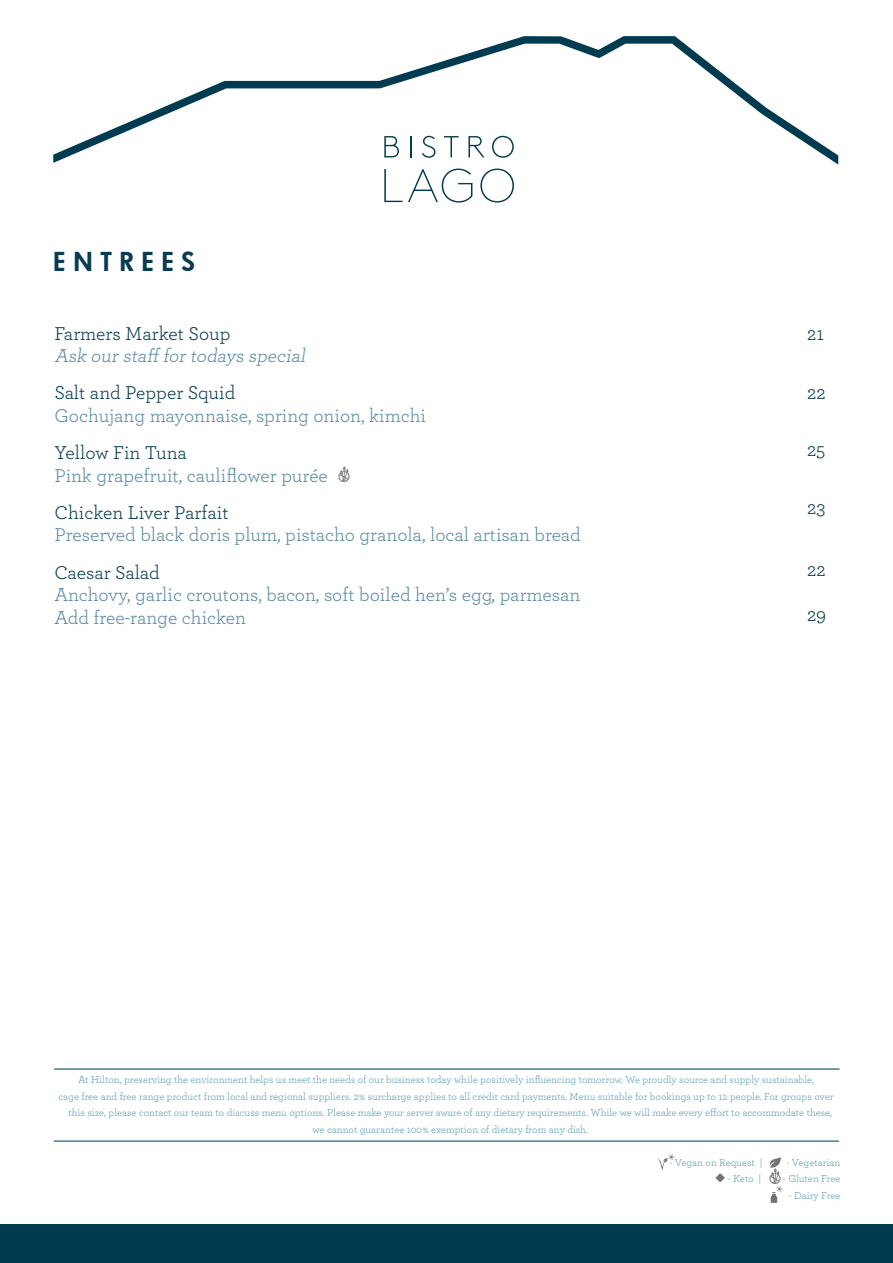
<style>
.page{position:relative;width:893px;height:1263px;background:#fff}
.page>*{position:absolute;margin:0;border:0;box-sizing:border-box;transform-origin:0 0}
.t1{font:800 25.5px "Futura";letter-spacing:.3em;color:#093c50}
.t2{font:19.5px/22.5px "Archer";color:#5b8aa6}
.t3{font:italic 19.5px/22.5px "Archer";color:#5b8aa6}
.t4{font:19.5px "Archer";letter-spacing:-.005em;color:#093c50}
.t5{font:18px "Minion Pro";color:#7f7e7e}
.t6{font:10.5px "Archer";color:#5a9db7}
.s1{font-style:normal;color:#093c50}
.s2{color:#093c50}
</style>
<div class="page">
<svg style="left:384px;top:169px;width:18px;height:33px"></svg>
<svg style="left:408px;top:169px;width:64px;height:34px"></svg>
<svg style="left:480px;top:169px;width:34px;height:34px"></svg>
<svg style="left:53px;top:36px;width:785px;height:129px"></svg>
<hr style="left:54px;top:1068px;width:785px;height:2px;background:#5a8aa4">
<hr style="left:54px;top:1140px;width:785px;height:2px;background:#5a8aa4">
<img style="left:338px;top:466px;width:12px;height:15px">
<div style="left:0;top:1225px;width:893px;height:38px;background:#013b4f"></div>
<svg style="left:657px;top:1158px;width:11px;height:11px"></svg>
<svg style="left:770px;top:1157px;width:10px;height:10px"></svg>
<img style="left:769px;top:1168px;width:12px;height:15px">
<svg style="left:770px;top:1192px;width:8px;height:11px"></svg>
<svg style="left:716px;top:1173px;width:9px;height:9px"></svg>
<p class="t1" style="left:53px;top:245px;width:143px">ENTREES</p>
<p class="t3" style="left:54px;top:321px;width:256px"><span class="s1">Farmers Market Soup<br></span>Ask ourstaff fortodays special</p>
<p class="t2" style="left:54px;top:381px;width:373px"><span class="s2">Salt and Pepper Squid<br></span>Gochujang mayonnaise, spring onion, kimchi</p>
<p class="t2" style="left:54px;top:440px;width:275px"><span class="s2">Yellow Fin Tuna<br></span>Pink grapefruit, cauliflower purée</p>
<p class="t2" style="left:54px;top:500px;width:528px"><span class="s2">Chicken Liver Parfait<br></span>Preserved black doris plum, pistacho granola, local artisan bread</p>
<p class="t2" style="left:54px;top:560px;width:528px"><span class="s2">Caesar Salad<br></span>Anchovy, garlic croutons, bacon, soft boiled hen’s egg, parmesan<br>Add free-range chicken</p>
<p class="t4" style="left:807px;top:320px;width:19px">21</p>
<p class="t4" style="left:807px;top:379px;width:20px">22</p>
<p class="t4" style="left:807px;top:436px;width:20px">25</p>
<p class="t4" style="left:807px;top:494px;width:20px">23</p>
<p class="t4" style="left:807px;top:556px;width:20px">22</p>
<p class="t4" style="left:807px;top:600px;width:21px">29</p>
<p class="t6" style="left:78px;top:1072px;width:737px">At Hilton, preserving the environment helps us meet the needs of our business today while positively influencing tomorrow. We proudly source and supply sustainable,</p>
<p class="t6" style="left:58px;top:1089px;width:777px">cage free and free range product from local and regional suppliers. 2% surcharge applies to all credit card payments. Menu suitable for bookings up to 12 people. For groups over</p>
<p class="t6" style="left:69px;top:1105px;width:765px">this size, please contact our team to discuss menu options. Please make your server aware of any dietary requirements. While we will make every effort to accommodate these,</p>
<p class="t6" style="left:312px;top:1122px;width:277px">we cannot guarantee 100% exemption of dietary from any dish.</p>
<p class="t5" style="left:668px;top:1148px;width:9px">*</p>
<p class="t6" style="left:669px;top:1155px;width:94px">- Vegan on Request |</p>
<p class="t6" style="left:787px;top:1155px;width:55px">- Vegetarian</p>
<p class="t6" style="left:728px;top:1171px;width:35px">- Keto |</p>
<p class="t6" style="left:783px;top:1171px;width:59px">- Gluten Free</p>
<p class="t6" style="left:789px;top:1188px;width:53px">- Dairy Free</p>
<p class="t5" style="left:776px;top:1180px;width:9px">*</p>
</div>
